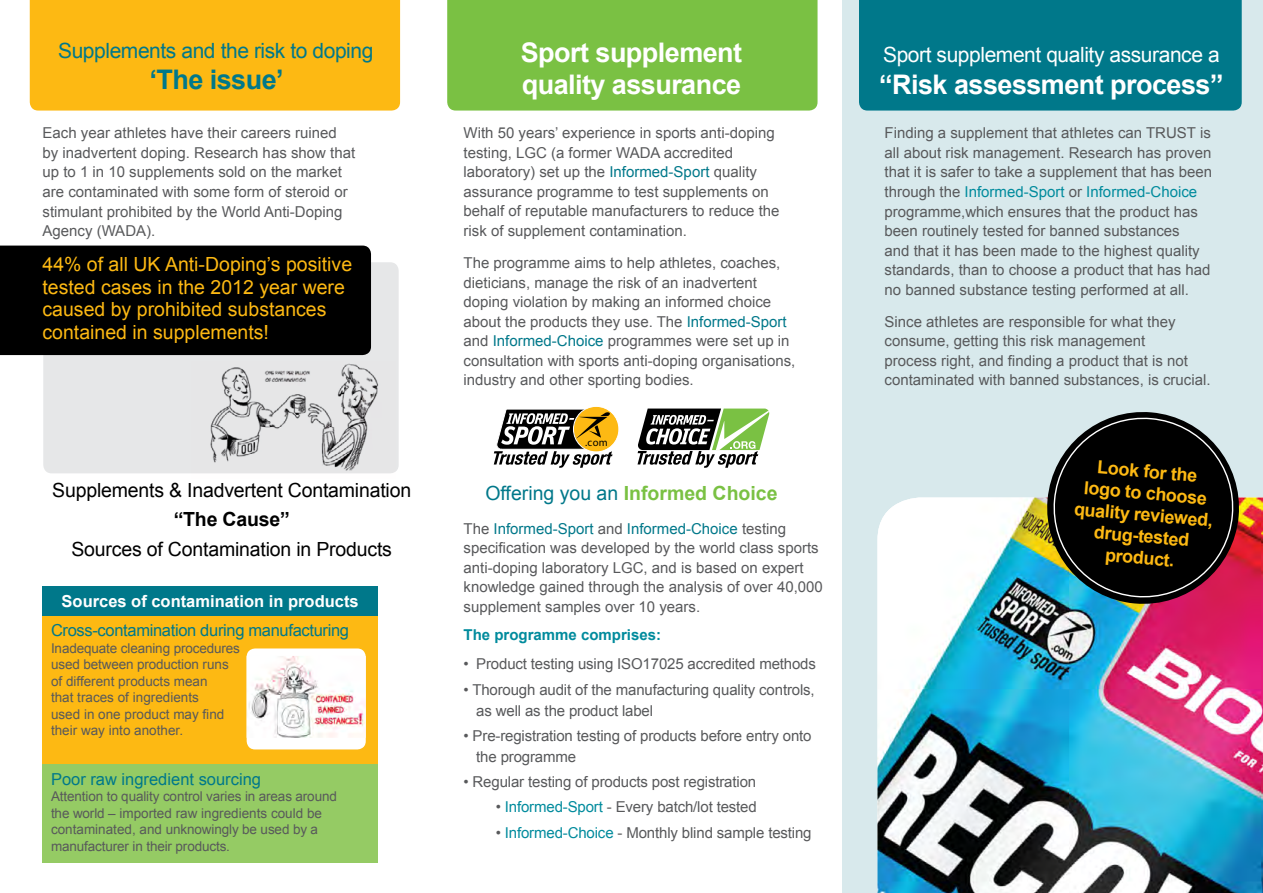
<style>
.page{position:relative;width:1263px;height:893px;background:#fff}
.page>*{position:absolute;margin:0;border:0;box-sizing:border-box;transform-origin:0 0}
.t1{font:700 27px/31.5px "Arial";letter-spacing:-.02em;color:#fff}
.t2{font:700 27px "Arial";letter-spacing:-.02em;color:#00788a}
.t3{font:21px "Arial";letter-spacing:-.02em;color:#fff}
.t4{font:21px "Arial";letter-spacing:-.02em;color:#00788a}
.t5{font:19.5px/22.5px "Arial";color:#fdb913}
.t6{font:19.5px "Arial";letter-spacing:-.01em;color:#000}
.t7{font:700 19.5px "Arial";color:#7ac143}
.t8{font:700 19.5px "Arial";letter-spacing:-.01em;color:#000}
.t9{font:700 18px/21.6px "Arial";color:#fdb913;text-align:center}
.t10{font:16.5px "Arial";letter-spacing:-.02em;color:#00788a}
.t11{font:700 16.5px "Arial";color:#fff}
.t12{font:16.5px "Arial";color:#00788a}
.t13{font:15px/19.5px "Arial";color:#58595b}
.t14{font:700 15px "Arial";color:#008b9d}
.t15{font:13.5px/16.5px "Arial";letter-spacing:-.01em;color:#58595b}
.t16{font:10.8px "Myriad Pro";color:#000}
.s1{color:#00788a}
.s2{font-weight:400;color:#00788a}
.s3{color:#008b9d}
</style>
<div class="page">
<div style="left:43px;top:262px;width:356px;height:211px;background:#e6e7e8;border-radius:9px"></div>
<div style="left:0;top:246px;width:371px;height:109px;background:#000"></div>
<div style="left:842px;top:0;width:421px;height:893px;background:#d8e9ec"></div>
<div style="left:859px;top:0;width:383px;height:111px;background:#00788a"></div>
<div style="left:447px;top:0;width:370px;height:111px;background:#7ac143"></div>
<div style="left:574px;top:407px;width:45px;height:45px;background:#fdb913;border-radius:50%"></div>
<svg style="left:494px;top:408px;width:118px;height:60px"></svg>
<div style="left:573px;top:406px;width:46px;height:46px;border:1px solid #fff;border-radius:50%"></div>
<svg style="left:637px;top:409px;width:132px;height:59px"></svg>
<div style="left:43px;top:587px;width:335px;height:29px;background:#00788a"></div>
<div style="left:43px;top:616px;width:335px;height:148px;background:#fdb913"></div>
<div style="left:43px;top:764px;width:335px;height:99px;background:#95cb64"></div>
<div style="left:30px;top:0;width:370px;height:111px;background:#fdb913"></div>
<img style="left:877px;top:497px;width:386px;height:396px">
<div style="left:247px;top:648px;width:119px;height:101px;background:#fff;border-radius:9px"></div>
<img style="left:249px;top:656px;width:117px;height:82px">
<img style="left:191px;top:363px;width:203px;height:111px">
<svg style="left:1043px;top:412px;width:200px;height:196px;background:#332f32"></svg>
<h2 class="t4" style="left:58px;top:37px;width:317px">Supplements and the risk to doping</h2>
<h1 class="t2" style="left:149px;top:62px;width:136px">‘The issue’</h1>
<p class="t13" style="left:43px;top:124px;width:314px">Each year athletes have their careers ruined by inadvertent doping. Research has show that up to 1 in 10 supplements sold on the market are contaminated with some form of steroid or stimulant prohibited by the World Anti-Doping Agency (WADA).</p>
<h3 class="t5" style="left:43px;top:253px;width:311px">44% of all UK Anti-Doping’s positive tested cases in the 2012 year were caused by prohibited substances contained in supplements!</h3>
<h3 class="t6" style="left:52px;top:477px;width:360px">Supplements &amp; Inadvertent Contamination</h3>
<h3 class="t8" style="left:174px;top:506px;width:118px">“The Cause”</h3>
<h3 class="t6" style="left:71px;top:536px;width:322px">Sources of Contamination in Products</h3>
<p class="t11" style="left:62px;top:590px;width:299px">Sources of contamination in products</p>
<p class="t10" style="left:51px;top:620px;width:299px">Cross-contamination during manufacturing</p>
<p class="t15" style="left:51px;top:640px;width:190px">Inadequate cleaning procedures used between production runs of different products mean<br>that traces of ingredients<br>used in one product may find their way into another.</p>
<p class="t12" style="left:51px;top:768px;width:211px">Poor raw ingredient sourcing</p>
<p class="t15" style="left:51px;top:788px;width:287px">Attention to quality control varies in areas around the world – imported raw ingredients could be contaminated, and unknowingly be used by a manufacturer in their products.</p>
<h1 class="t1" style="left:521px;top:38px;width:223px">Sport supplement quality assurance</h1>
<p class="t13" style="left:463px;top:124px;width:318px">With 50 years’ experience in sports anti-doping testing, LGC (a former WADA accredited laboratory) set up the <span class="s1">Informed-Sport</span> quality assurance programme to test supplements on behalf of reputable manufacturers to reduce the risk of supplement contamination.</p>
<p class="t13" style="left:463px;top:253px;width:333px">The programme aims to help athletes, coaches, dieticians, manage the risk of an inadvertent doping violation by making an informed choice about the products they use. The <span class="s1">Informed-Sport </span>and <span class="s1">Informed-Choice</span> programmes were set up in consultation with sports anti-doping organisations, industry and other sporting bodies.</p>
<p class="t16" style="left:585px;top:436px;width:24px">.com</p>
<h3 class="t7" style="left:485px;top:480px;width:294px"><span class="s2">Offering you an</span> Informed Choice</h3>
<p class="t13" style="left:463px;top:519px;width:361px">The <span class="s1">Informed-Sport</span> and <span class="s1">Informed-Choice</span> testing specification was developed by the world class sports anti-doping laboratory LGC, and is based on expert knowledge gained through the analysis of over 40,000 supplement samples over 10 years.</p>
<p class="t14" style="left:463px;top:625px;width:199px">The programme comprises:</p>
<p class="t13" style="left:463px;top:655px;width:354px">• Product testing using ISO17025 accredited methods</p>
<p class="t13" style="left:476px;top:679px;width:340px;line-height:21px;text-indent:-13px">• Thorough audit of the manufacturing quality controls, as well as the product label</p>
<p class="t13" style="left:476px;top:725px;width:337px;line-height:21px;text-indent:-13px">• Pre-registration testing of products before entry onto the programme</p>
<p class="t13" style="left:463px;top:772px;width:294px">• Regular testing of products post registration</p>
<p class="t13" style="left:496px;top:798px;width:263px">• <span class="s3">Informed-Sport</span> - Every batch/lot tested</p>
<p class="t13" style="left:496px;top:823px;width:317px">• <span class="s3">Informed-Choice</span> - Monthly blind sample testing</p>
<h2 class="t3" style="left:883px;top:41px;width:338px">Sport supplement quality assurance a</h2>
<h1 class="t1" style="left:879px;top:69px;width:346px">“Risk assessment process”</h1>
<p class="t13" style="left:884px;top:124px;width:329px">Finding a supplement that athletes can TRUST is all about risk management. Research has proven that it is safer to take a supplement that has been through the <span class="s3">Informed-Sport</span> or <span class="s3">Informed-Choice </span>programme,which ensures that the product has been routinely tested for banned substances<br>and that it has been made to the highest quality standards, than to choose a product that has had no banned substance testing performed at all.</p>
<p class="t13" style="left:884px;top:312px;width:327px">Since athletes are responsible for what they consume, getting this risk management<br>process right, and finding a product that is not contaminated with banned substances, is crucial.</p>
<p class="t9" style="left:1079px;top:455px;width:141px;rotate:5deg">Look for the logo to choose quality reviewed, drug-tested product.</p>
</div>
